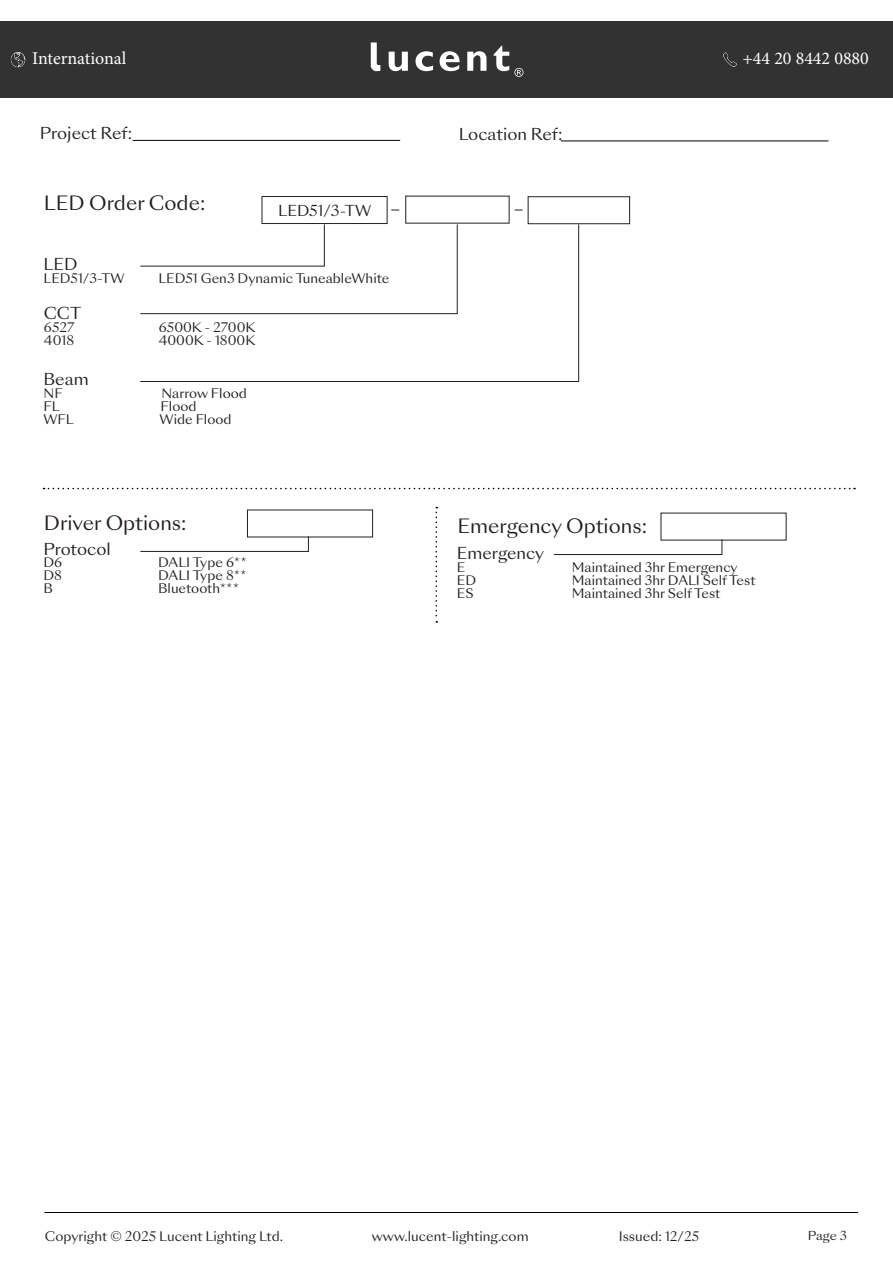
<style>
.page{position:relative;width:893px;height:1263px;background:#fff}
.page>*{position:absolute;margin:0;border:0;box-sizing:border-box;transform-origin:0 0}
.t1{font:19.2px "Sang Bleu Sunrise";color:#231f20}
.t2{font:18px "Minion Pro";color:#fff}
.t3{font:15.9px "Sang Bleu Sunrise";color:#231f20}
.t4{font:14.7px "Sang Bleu Sunrise";color:#231f20}
.t5{font:12.75px "Sang Bleu Sunrise";color:#231f20}
.t6{font:12px "Sang Bleu Sunrise";color:#231f20}
</style>
<div class="page">
<hr style="left:44px;top:1212px;width:814px;height:1px;background:#000">
<div style="left:0;top:21px;width:893px;height:77px;background:#333233"></div>
<svg style="left:389px;top:52px;width:19px;height:19px"></svg>
<svg style="left:415px;top:51px;width:18px;height:20px"></svg>
<svg style="left:440px;top:51px;width:20px;height:20px"></svg>
<svg style="left:467px;top:51px;width:19px;height:20px"></svg>
<svg style="left:371px;top:42px;width:9px;height:29px"></svg>
<svg style="left:494px;top:46px;width:29px;height:31px"></svg>
<img style="left:10px;top:52px;width:16px;height:15px">
<img style="left:723px;top:52px;width:14px;height:15px">
<hr style="left:133px;top:140px;width:267px;height:1px;background:#000">
<hr style="left:561px;top:141px;width:267px;height:1px;background:#000">
<div style="left:528px;top:196px;width:102px;height:28px;border:1px solid #231f20"></div>
<svg style="left:140px;top:224px;width:439px;height:158px"></svg>
<div style="left:262px;top:196px;width:125px;height:28px;border:1px solid #231f20"></div>
<svg style="left:44px;top:488px;width:811px;height:1px"></svg>
<svg style="left:140px;top:537px;width:169px;height:15px"></svg>
<svg style="left:553px;top:539px;width:169px;height:16px"></svg>
<svg style="left:435px;top:507px;width:2px;height:116px"></svg>
<h2 class="t2" style="left:32px;top:47px;width:96px">International</h2>
<h2 class="t2" style="left:742px;top:47px;width:128px">+44 20 8442 0880</h2>
<p class="t3" style="left:40px;top:122px;width:94px">Project Ref:</p>
<p class="t3" style="left:459px;top:123px;width:105px">Location Ref:</p>
<p class="t1" style="left:44px;top:190px;width:163px">LED Order Code:</p>
<p class="t4" style="left:278px;top:200px;width:95px">LED51/3-TW</p>
<p class="t3" style="left:44px;top:253px;width:35px">LED</p>
<p class="t5" style="left:44px;top:269px;width:82px">LED51/3-TW</p>
<p class="t5" style="left:158px;top:269px;width:233px">LED51 Gen3 Dynamic TuneableWhite</p>
<p class="t3" style="left:44px;top:302px;width:39px">CCT</p>
<p class="t5" style="left:44px;top:318px;width:32px">6527</p>
<p class="t5" style="left:159px;top:318px;width:98px">6500K - 2700K</p>
<p class="t5" style="left:44px;top:331px;width:32px">4018</p>
<p class="t5" style="left:159px;top:331px;width:98px">4000K - 1800K</p>
<p class="t3" style="left:44px;top:369px;width:47px">Beam</p>
<p class="t5" style="left:44px;top:385px;width:21px">NF</p>
<p class="t5" style="left:161px;top:385px;width:87px">Narrow Flood</p>
<p class="t5" style="left:44px;top:397px;width:18px">FL</p>
<p class="t5" style="left:161px;top:397px;width:37px">Flood</p>
<p class="t5" style="left:44px;top:410px;width:32px">WFL</p>
<p class="t5" style="left:160px;top:410px;width:74px">Wide Flood</p>
<p class="t1" style="left:44px;top:510px;width:144px">Driver Options:</p>
<p class="t1" style="left:457px;top:512px;width:191px">Emergency Options:</p>
<p class="t3" style="left:43px;top:538px;width:69px">Protocol</p>
<p class="t5" style="left:43px;top:554px;width:20px">D6</p>
<p class="t5" style="left:158px;top:554px;width:90px">DALI Type 6**</p>
<p class="t5" style="left:43px;top:566px;width:20px">D8</p>
<p class="t5" style="left:158px;top:566px;width:90px">DALI Type 8**</p>
<p class="t5" style="left:43px;top:579px;width:11px">B</p>
<p class="t5" style="left:158px;top:579px;width:82px">Bluetooth***</p>
<p class="t3" style="left:457px;top:542px;width:89px">Emergency</p>
<p class="t5" style="left:457px;top:558px;width:10px">E</p>
<p class="t5" style="left:572px;top:558px;width:167px">Maintained 3hr Emergency</p>
<p class="t5" style="left:457px;top:571px;width:21px">ED</p>
<p class="t5" style="left:572px;top:571px;width:185px">Maintained 3hr DALI Self Test</p>
<p class="t5" style="left:457px;top:584px;width:18px">ES</p>
<p class="t5" style="left:572px;top:584px;width:150px">Maintained 3hr Self Test</p>
<p class="t5" style="left:45px;top:1227px;width:240px">Copyright © 2025 Lucent Lighting Ltd.</p>
<p class="t5" style="left:372px;top:1227px;width:158px">www.lucent-lighting.com</p>
<p class="t5" style="left:619px;top:1227px;width:82px">Issued: 12/25</p>
<p class="t6" style="left:808px;top:1227px;width:40px">Page 3</p>
</div>
